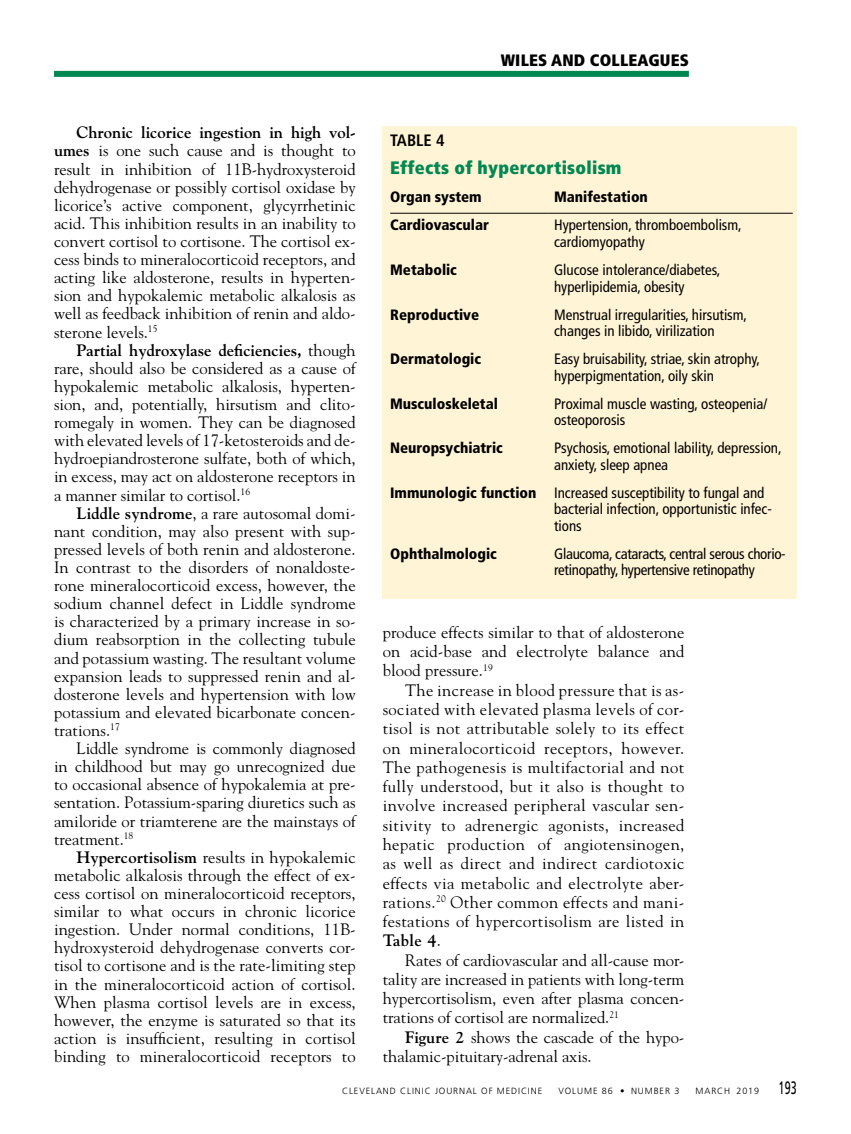
<style>
.page{position:relative;width:851px;height:1134px;background:#fff}
.page>*{position:absolute;margin:0;border:0;box-sizing:border-box;transform-origin:0 0}
.t1{font:900 condensed 18px "Frutiger LT Std";letter-spacing:.015em;color:#008752}
.t2{font:16.5px/18.1px "Goudy Std";color:#000;text-align:justify}
.t3{font:900 condensed 16.5px "Frutiger LT Std";letter-spacing:.01em;color:#000}
.t4{font:700 condensed 16.5px "Frutiger LT Std";color:#000}
.t5{font:condensed 15px/16.5px "Frutiger LT Std";color:#000}
.t6{font:900 condensed 15px "Frutiger LT Std";color:#000}
.t7{font:condensed 15px/16.5px "Frutiger LT Std";letter-spacing:-.02em;color:#000}
.t8{font:300 9px "Frutiger LT Std";letter-spacing:.1em;color:#000}
.s1{font-weight:700}
.s2{font-weight:900}
.s3{font-weight:400;font-size:18px}
</style>
<div class="page">
<div style="left:54px;top:71px;width:634px;height:6px;background:#008752"></div>
<div style="left:382px;top:126px;width:414px;height:472px;background:#fff4d5"></div>
<hr style="left:390px;top:213px;width:158px;height:1px;background:#000">
<hr style="left:548px;top:213px;width:244px;height:1px;background:#000">
<p class="t2" style="left:54px;top:123px;width:303px;text-indent:23px"><span class="s1">Chronic licorice ingestion in high vol&shy;umes</span> is one such cause and is thought to result in inhibition of 11B-hydroxysteroid dehydrogenase or possibly cortisol oxidase by licorice’s active component, glycyrrhetinic acid. This inhibition results in an inability to convert cortisol to cortisone. The cortisol ex&shy;cess binds to mineralocorticoid receptors, and acting like aldosterone, results in hyperten&shy;sion and hypokalemic metabolic alkalosis as well as feedback inhibition of renin and aldo&shy;sterone levels.<sup>15</sup></p>
<p class="t2" style="left:54px;top:341px;width:303px;text-indent:23px"><span class="s1">Partial hydroxylase deficiencies,</span> though rare, should also be considered as a cause of hypokalemic metabolic alkalosis, hyperten&shy;sion, and, potentially, hirsutism and clito&shy;romegaly in women. They can be diagnosed with elevated levels of 17-ketosteroids and de&shy;hydroepiandrosterone sulfate, both of which, in excess, may act on aldosterone receptors in a manner similar to cortisol.<sup>16</sup></p>
<p class="t2" style="left:54px;top:504px;width:303px;text-indent:23px"><span class="s1">Liddle syndrome</span>, a rare autosomal domi&shy;nant condition, may also present with sup&shy;pressed levels of both renin and aldosterone.<br>In contrast to the disorders of nonaldoste&shy;rone mineralocorticoid excess, however, the sodium channel defect in Liddle syndrome is characterized by a primary increase in so&shy;dium reabsorption in the collecting tubule and potassium wasting. The resultant volume expansion leads to suppressed renin and al&shy;dosterone levels and hypertension with low potassium and elevated bicarbonate concen&shy;trations.<sup>17</sup></p>
<p class="t2" style="left:54px;top:739px;width:303px;text-indent:23px">Liddle syndrome is commonly diagnosed in childhood but may go unrecognized due to occasional absence of hypokalemia at pre&shy;sentation. Potassium-sparing diuretics such as amiloride or triamterene are the mainstays of treatment.<sup>18</sup></p>
<p class="t2" style="left:54px;top:848px;width:303px;text-indent:23px"><span class="s1">Hypercortisolism</span> results in hypokalemic metabolic alkalosis through the effect of ex&shy;cess cortisol on mineralocorticoid receptors, similar to what occurs in chronic licorice ingestion. Under normal conditions, 11B&shy;hydroxysteroid dehydrogenase converts cor&shy;tisol to cortisone and is the rate-limiting step in the mineralocorticoid action of cortisol.<br>When plasma cortisol levels are in excess, however, the enzyme is saturated so that its action is insufficient, resulting in cortisol binding to mineralocorticoid receptors to</p>
<p class="t3" style="left:501px;top:51px;width:190px">WILES AND COLLEAGUES</p>
<p class="t4" style="left:390px;top:130px;width:56px">TABLE 4</p>
<p class="t1" style="left:390px;top:157px;width:233px">Effects of hypercortisolism</p>
<p class="t6" style="left:390px;top:188px;width:93px">Organ system</p>
<p class="t6" style="left:554px;top:188px;width:95px">Manifestation</p>
<p class="t6" style="left:390px;top:216px;width:100px">Cardiovascular</p>
<p class="t5" style="left:554px;top:217px;width:189px">Hypertension, thromboembolism, cardiomyopathy</p>
<p class="t6" style="left:390px;top:261px;width:68px">Metabolic</p>
<p class="t5" style="left:554px;top:262px;width:168px">Glucose intolerance/diabetes, hyperlipidemia, obesity</p>
<p class="t6" style="left:390px;top:305px;width:90px">Reproductive</p>
<p class="t5" style="left:554px;top:306px;width:195px">Menstrual irregularities, hirsutism, changes in libido, virilization</p>
<p class="t6" style="left:390px;top:350px;width:92px">Dermatologic</p>
<p class="t5" style="left:554px;top:351px;width:207px">Easy bruisability, striae, skin atrophy, hyperpigmentation, oily skin</p>
<p class="t6" style="left:390px;top:394px;width:109px">Musculoskeletal</p>
<p class="t5" style="left:554px;top:395px;width:215px">Proximal muscle wasting, osteopenia/ osteoporosis</p>
<p class="t6" style="left:390px;top:439px;width:114px">Neuropsychiatric</p>
<p class="t5" style="left:554px;top:440px;width:229px">Psychosis, emotional lability, depression, anxiety, sleep apnea</p>
<p class="t5" style="left:554px;top:484px;width:219px;text-indent:-164px"><span class="s2">Immunologic function</span> Increased susceptibility to fungal and bacterial infection, opportunistic infec&shy;tions</p>
<p class="t6" style="left:390px;top:545px;width:108px">Ophthalmologic</p>
<p class="t7" style="left:554px;top:545px;width:232px">Glaucoma, cataracts, central serous chorio&shy;retinopathy, hypertensive retinopathy</p>
<p class="t2" style="left:382px;top:622px;width:303px;line-height:19.4px">produce effects similar to that of aldosterone on acid-base and electrolyte balance and blood pressure.<sup>19</sup></p>
<p class="t2" style="left:382px;top:680px;width:303px;line-height:19.4px;text-indent:23px">The increase in blood pressure that is as&shy;sociated with elevated plasma levels of cor&shy;tisol is not attributable solely to its effect on mineralocorticoid receptors, however.<br>The pathogenesis is multifactorial and not fully understood, but it also is thought to involve increased peripheral vascular sen&shy;sitivity to adrenergic agonists, increased hepatic production of angiotensinogen, as well as direct and indirect cardiotoxic effects via metabolic and electrolyte aber&shy;rations.<sup>20</sup> Other common effects and mani&shy;festations of hypercortisolism are listed in <span class="s1">Table 4</span>.</p>
<p class="t2" style="left:383px;top:950px;width:303px;line-height:19.4px;text-indent:23px">Rates of cardiovascular and all-cause mor&shy;tality are increased in patients with long-term hypercortisolism, even after plasma concen&shy;trations of cortisol are normalized.<sup>21</sup></p>
<p class="t2" style="left:382px;top:1027px;width:303px;line-height:19.4px;text-indent:23px"><span class="s1">Figure 2</span> shows the cascade of the hypo&shy;thalamic-pituitary-adrenal axis.</p>
<p class="t8" style="left:342px;top:1085px;width:202px">CLEVELAND CLINIC JOURNAL OF MEDICINE</p>
<p class="t8" style="left:558px;top:1085px;width:122px">VOLUME 86 • NUMBER 3</p>
<p class="t8" style="left:695px;top:1085px;width:103px">MARCH 2019 <span class="s3">193</span></p>
</div>
